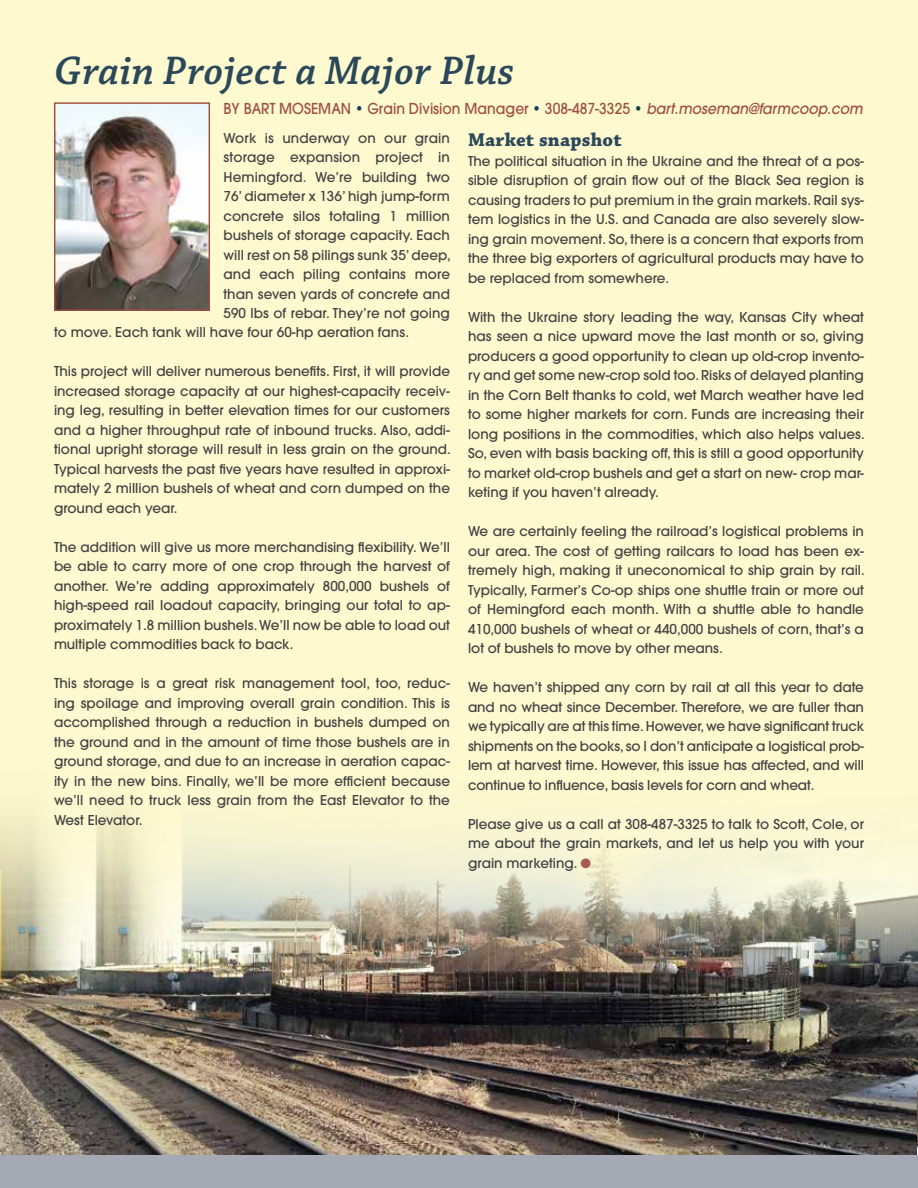
<style>
.page{position:relative;width:918px;height:1188px;background:#fef9ce}
.page>*{position:absolute;margin:0;border:0;box-sizing:border-box;transform-origin:0 0}
.t1{font:italic 600 42px "Chaparral Pro";letter-spacing:.01em;color:#2a485a}
.t2{font:700 19.5px "Chaparral Pro";letter-spacing:.01em;color:#2a485a}
.t3{font:500 15px "Avant Garde";color:#9d4d41;scale:.93 1}
.t4{font:500 13.5px/19.5px "Avant Garde";color:#414042;text-align:justify}
.s1{color:#0f3d4f}
.s2{font-style:italic}
.s3{color:#a55b4e}
</style>
<div class="page">
<img style="left:0;top:814px;width:917px;height:341px">
<img style="left:917px;top:854px;width:1px;height:301px">
<div style="left:0;top:1155px;width:918px;height:33px;background:#a5a9b3"></div>
<img style="left:56px;top:104px;width:152px;height:205px">
<div style="left:54px;top:102px;width:156px;height:209px;border:1px solid #9d4d41"></div>
<h1 class="t1" style="left:54px;top:47px;width:462px">Grain Project a Major Plus</h1>
<p class="t3" style="left:224px;top:99px;width:689px">BY BART MOSEMAN <span class="s1">•</span> Grain Division Manager <span class="s1">•</span> 308-487-3325 <span class="s1">•</span> <span class="s2">bart.moseman@farmcoop.com</span></p>
<p class="t4" style="left:224px;top:128px;width:228px">Work is underway on our grain</p>
<p class="t4" style="left:224px;top:147px;width:228px">storage expansion project in</p>
<p class="t4" style="left:224px;top:167px;width:228px">Hemingford. We’re building two</p>
<p class="t4" style="left:224px;top:186px;width:228px">76’ diameter x 136’ high jump-form</p>
<p class="t4" style="left:224px;top:206px;width:228px">concrete silos totaling 1 million</p>
<p class="t4" style="left:224px;top:225px;width:228px">bushels of storage capacity. Each</p>
<p class="t4" style="left:224px;top:245px;width:229px">will rest on 58 pilings sunk 35’ deep,</p>
<p class="t4" style="left:224px;top:264px;width:228px">and each piling contains more</p>
<p class="t4" style="left:224px;top:284px;width:228px">than seven yards of concrete and</p>
<p class="t4" style="left:224px;top:303px;width:228px">590 lbs of rebar. They’re not going</p>
<p class="t4" style="left:54px;top:323px;width:357px">to move. Each tank will have four 60-hp aeration fans.</p>
<p class="t4" style="left:54px;top:362px;width:398px">This project will deliver numerous benefits. First, it will provide increased storage capacity at our highest-capacity receiv&shy;ing leg, resulting in better elevation times for our customers and a higher throughput rate of inbound trucks. Also, addi&shy;tional upright storage will result in less grain on the ground.<br>Typical harvests the past five years have resulted in approxi&shy;mately 2 million bushels of wheat and corn dumped on the ground each year.</p>
<p class="t4" style="left:54px;top:537px;width:398px">The addition will give us more merchandising flexibility. We’ll be able to carry more of one crop through the harvest of another. We’re adding approximately 800,000 bushels of high-speed rail loadout capacity, bringing our total to ap&shy;proximately 1.8 million bushels. We’ll now be able to load out multiple commodities back to back.</p>
<p class="t4" style="left:54px;top:674px;width:398px">This storage is a great risk management tool, too, reduc&shy;ing spoilage and improving overall grain condition. This is accomplished through a reduction in bushels dumped on the ground and in the amount of time those bushels are in ground storage, and due to an increase in aeration capac&shy;ity in the new bins. Finally, we’ll be more efficient because we’ll need to truck less grain from the East Elevator to the West Elevator.</p>
<h2 class="t2" style="left:468px;top:129px;width:155px">Market snapshot</h2>
<p class="t4" style="left:468px;top:151px;width:398px">The political situation in the Ukraine and the threat of a pos&shy;sible disruption of grain flow out of the Black Sea region is causing traders to put premium in the grain markets. Rail sys&shy;tem logistics in the U.S. and Canada are also severely slow&shy;ing grain movement. So, there is a concern that exports from the three big exporters of agricultural products may have to be replaced from somewhere.</p>
<p class="t4" style="left:468px;top:307px;width:398px">With the Ukraine story leading the way, Kansas City wheat has seen a nice upward move the last month or so, giving producers a good opportunity to clean up old-crop invento&shy;ry and get some new-crop sold too. Risks of delayed planting in the Corn Belt thanks to cold, wet March weather have led to some higher markets for corn. Funds are increasing their long positions in the commodities, which also helps values.<br>So, even with basis backing off, this is still a good opportunity to market old-crop bushels and get a start on new- crop mar&shy;keting if you haven’t already.</p>
<p class="t4" style="left:468px;top:522px;width:398px">We are certainly feeling the railroad’s logistical problems in our area. The cost of getting railcars to load has been ex&shy;tremely high, making it uneconomical to ship grain by rail.<br>Typically, Farmer’s Co-op ships one shuttle train or more out of Hemingford each month. With a shuttle able to handle 410,000 bushels of wheat or 440,000 bushels of corn, that’s a lot of bushels to move by other means.</p>
<p class="t4" style="left:468px;top:678px;width:398px">We haven’t shipped any corn by rail at all this year to date and no wheat since December. Therefore, we are fuller than we typically are at this time. However, we have significant truck shipments on the books, so I don’t anticipate a logistical prob&shy;lem at harvest time. However, this issue has affected, and will continue to influence, basis levels for corn and wheat.</p>
<p class="t4" style="left:468px;top:814px;width:398px">Please give us a call at 308-487-3325 to talk to Scott, Cole, or me about the grain markets, and let us help you with your grain marketing. <span class="s3">●</span></p>
</div>
